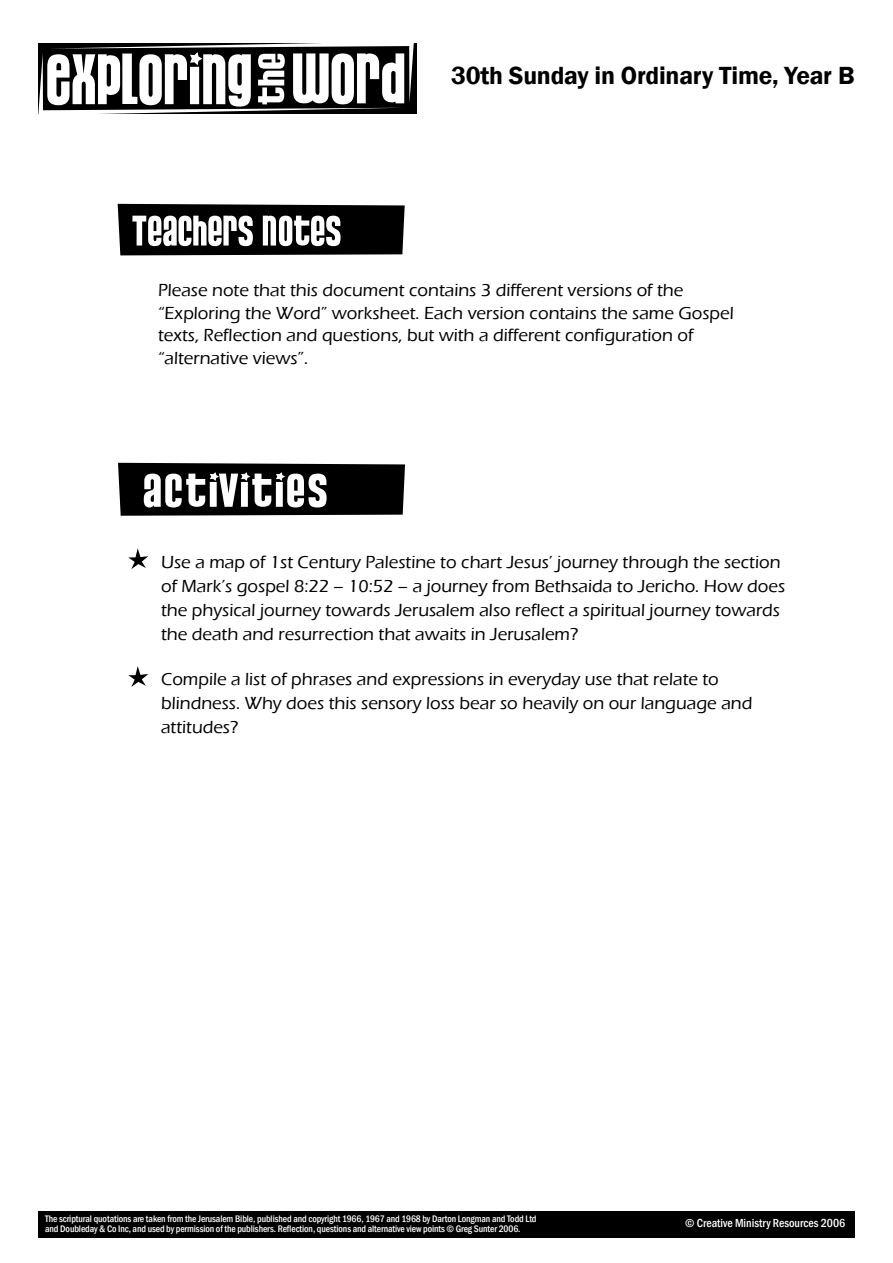
<style>
.page{position:relative;width:893px;height:1263px;background:#fff}
.page>*{position:absolute;margin:0;border:0;box-sizing:border-box;transform-origin:0 0}
.t1{font:600 25.5px "Franklin Gothic";letter-spacing:-.01em;color:#000}
.t2{font:500 18px/24px "Eras ITC";color:#000}
.t3{font:500 condensed 12px "Franklin Gothic";color:#fff}
.t4{font:500 condensed 9.75px/9.8px "Franklin Gothic";letter-spacing:-.01em;color:#fff}
</style>
<div class="page">
<svg style="left:38px;top:43px;width:376px;height:71px"></svg>
<div style="left:38px;top:1211px;width:817px;height:26px;background:#000"></div>
<svg style="left:118px;top:204px;width:287px;height:51px"></svg>
<svg style="left:128px;top:548px;width:20px;height:21px"></svg>
<svg style="left:118px;top:463px;width:287px;height:53px"></svg>
<svg style="left:128px;top:666px;width:20px;height:21px"></svg>
<h1 class="t1" style="left:451px;top:60px;width:405px">30th Sunday in Ordinary Time, Year B</h1>
<p class="t2" style="left:158px;top:279px;width:577px;line-height:22.5px">Please note that this document contains 3 different versions of the “Exploring the Word” worksheet. Each version contains the same Gospel texts, Reflection and questions, but with a different configuration of “alternative views”.</p>
<p class="t2" style="left:161px;top:550px;width:626px">Use a map of 1st Century Palestine to chart Jesus’ journey through the section of Mark’s gospel 8:22 – 10:52 – a journey from Bethsaida to Jericho. How does the physical journey towards Jerusalem also reflect a spiritual journey towards the death and resurrection that awaits in Jerusalem?</p>
<p class="t2" style="left:161px;top:667px;width:593px">Compile a list of phrases and expressions in everyday use that relate to blindness. Why does this sensory loss bear so heavily on our language and attitudes?</p>
<p class="t4" style="left:45px;top:1214px;width:493px">The scriptural quotations are taken from the Jerusalem Bible, published and copyright 1966, 1967 and 1968 by Darton Longman and Todd Ltd and Doubleday &amp; Co Inc, and used by permission of the publishers. Reflection, questions and alternative view points © Greg Sunter 2006.</p>
<p class="t3" style="left:685px;top:1215px;width:162px">© Creative Ministry Resources 2006</p>
</div>
